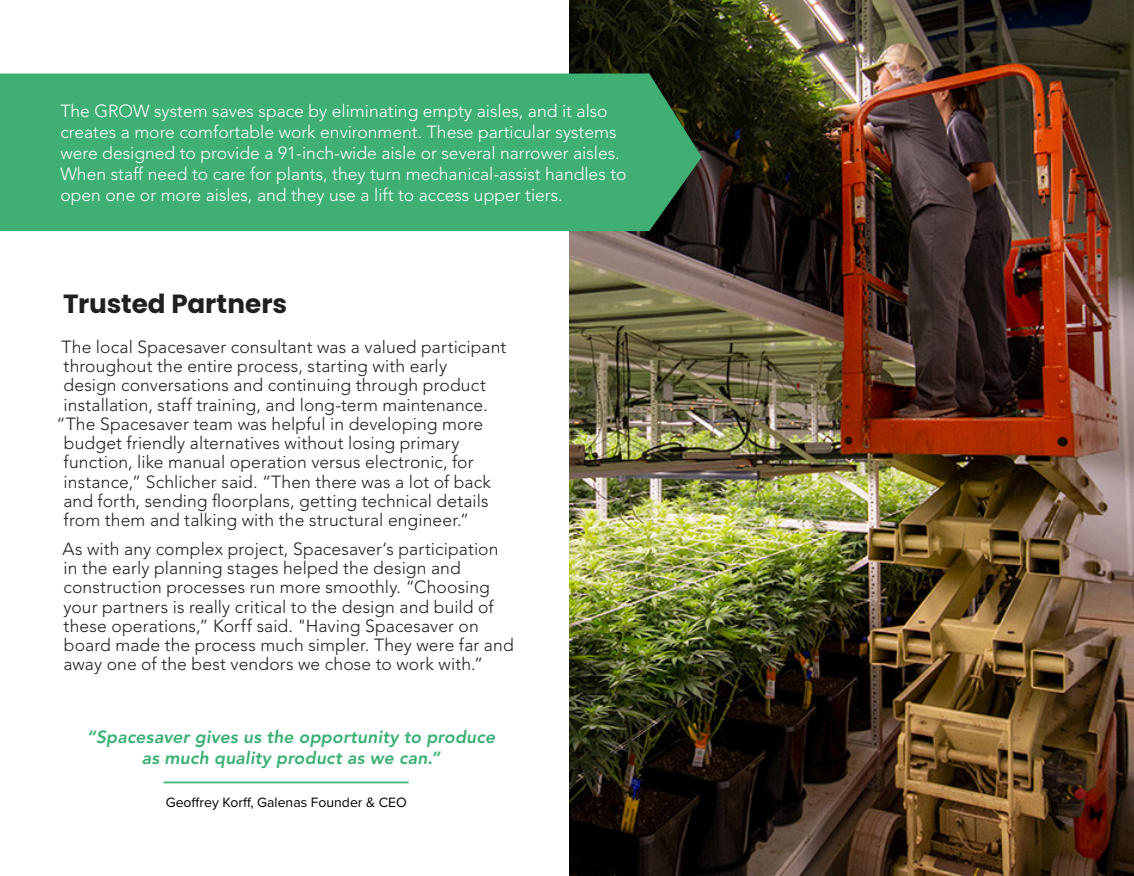
<style>
.page{position:relative;width:1134px;height:876px;background:#fff}
.page>*{position:absolute;margin:0;border:0;box-sizing:border-box;transform-origin:0 0}
.t1{font:700 26.25px "Poppins";letter-spacing:-.005em;color:#231f20}
.t2{font:300 17.5px/19.2px "Avenir LT Std";letter-spacing:.005em;color:#231f20}
.t3{font:300 17.5px/21px "Avenir LT Std";color:#fff}
.t4{font:italic 800 17.5px/21px "Avenir LT Std";letter-spacing:.015em;color:#39af74;text-align:center}
.t5{font:14px "Proxima Nova";color:#000}
</style>
<div class="page">
<img style="left:570px;top:0;width:564px;height:876px">
<div style="left:0;top:74px;width:702px;height:157px;background:#3faf74"></div>
<hr style="left:164px;top:781px;width:245px;height:2px;background:#3faf74">
<p class="t3" style="left:60px;top:100px;width:568px">The GROW system saves space by eliminating empty aisles, and it also creates a more comfortable work environment. These particular systems were designed to provide a 91-inch-wide aisle or several narrower aisles.<br>When staff need to care for plants, they turn mechanical-assist handles to open one or more aisles, and they use a lift to access upper tiers.</p>
<h1 class="t1" style="left:63px;top:288px;width:226px">Trusted Partners</h1>
<p class="t2" style="left:62px;top:337px;width:446px">The local Spacesaver consultant was a valued participant</p>
<p class="t2" style="left:64px;top:356px;width:385px">throughout the entire process, starting with early</p>
<p class="t2" style="left:63px;top:376px;width:424px">design conversations and continuing through product</p>
<p class="t2" style="left:64px;top:395px;width:426px">installation, staff training, and long-term maintenance.</p>
<p class="t2" style="left:57px;top:414px;width:428px">“The Spacesaver team was helpful in developing more</p>
<p class="t2" style="left:64px;top:433px;width:397px">budget friendly alternatives without losing primary</p>
<p class="t2" style="left:64px;top:453px;width:412px">function, like manual operation versus electronic, for</p>
<p class="t2" style="left:64px;top:472px;width:429px">instance,” Schlicher said. “Then there was a lot of back</p>
<p class="t2" style="left:63px;top:491px;width:427px">and forth, sending floorplans, getting technical details</p>
<p class="t2" style="left:64px;top:510px;width:407px">from them and talking with the structural engineer.”</p>
<p class="t2" style="left:62px;top:539px;width:453px">As with any complex project, Spacesaver’s participation in the early planning stages helped the design and construction processes run more smoothly. “Choosing your partners is really critical to the design and build of these operations,” Korff said. "Having Spacesaver on board made the process much simpler. They were far and away one of the best vendors we chose to work with.”</p>
<p class="t4" style="left:87px;top:727px;width:410px">“Spacesaver gives us the opportunity to produce as much quality product as we can.”</p>
<p class="t5" style="left:166px;top:791px;width:243px">Geoffrey Korff, Galenas Founder &amp; CEO</p>
</div>
